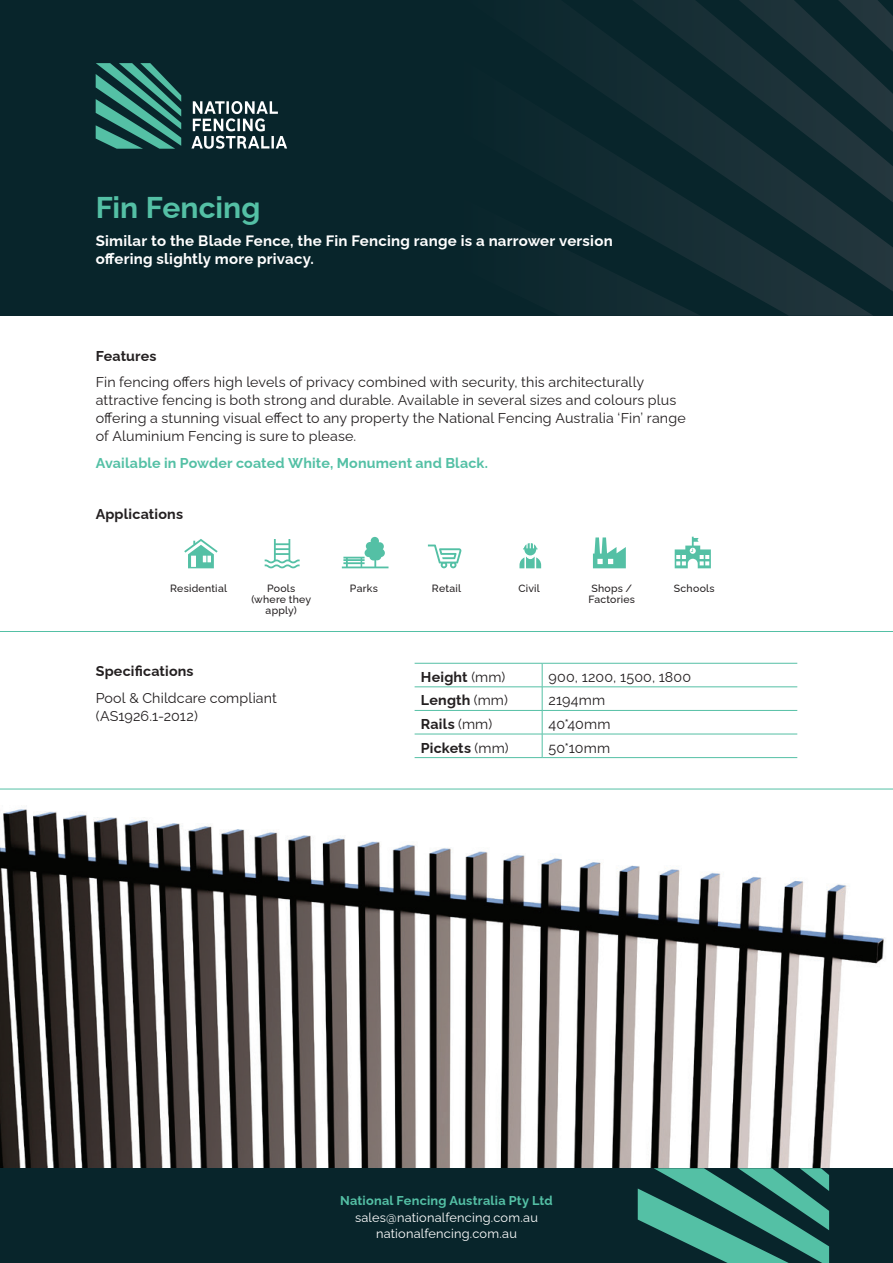
<style>
.page{position:relative;width:893px;height:1263px;background:#fff}
.page>*{position:absolute;margin:0;border:0;box-sizing:border-box;transform-origin:0 0}
.t1{font:700 30px "Raleway";color:#54c0a5}
.t2{font:700 15px/18px "Raleway";letter-spacing:.015em;color:#fff}
.t3{font:14.25px/18px "Raleway";letter-spacing:.01em;color:#231f20}
.t4{font:700 14.25px "Raleway";letter-spacing:.015em;color:#231f20}
.t5{font:700 14.25px "Raleway";letter-spacing:.01em;color:#54c0a5}
.t6{font:12.75px/16.5px "Raleway";letter-spacing:.015em;color:#fff;text-align:center}
.t7{font:700 12.75px "Raleway";letter-spacing:.015em;color:#54c0a5}
.t8{font:500 10.5px/11.2px "Raleway";letter-spacing:.02em;color:#231f20;text-align:center}
.s1{font-weight:400}
</style>
<div class="page">
<img style="left:0;top:809px;width:886px;height:359px">
<div style="left:0;top:0;width:893px;height:316px;background:#08252b"></div>
<svg style="left:617px;top:0;width:276px;height:316px"></svg>
<svg style="left:96px;top:63px;width:85px;height:86px"></svg>
<svg style="left:191px;top:101px;width:96px;height:48px"></svg>
<div style="left:0;top:1168px;width:893px;height:95px;background:#08252b"></div>
<svg style="left:638px;top:1168px;width:191px;height:95px"></svg>
<svg style="left:184px;top:537px;width:527px;height:31px"></svg>
<hr style="left:0;top:631px;width:893px;height:1px;background:#54c0a5">
<hr style="left:0;top:789px;width:893px;height:1px;background:#54c0a5">
<hr style="left:415px;top:663px;width:127px;height:1px;background:#54c0a5">
<hr style="left:542px;top:663px;width:255px;height:1px;background:#54c0a5">
<hr style="left:415px;top:687px;width:127px;height:1px;background:#54c0a5">
<hr style="left:542px;top:687px;width:255px;height:1px;background:#54c0a5">
<hr style="left:415px;top:710px;width:127px;height:1px;background:#54c0a5">
<hr style="left:542px;top:710px;width:255px;height:1px;background:#54c0a5">
<hr style="left:415px;top:734px;width:127px;height:1px;background:#54c0a5">
<hr style="left:542px;top:734px;width:255px;height:1px;background:#54c0a5">
<svg style="left:542px;top:663px;width:1px;height:94px"></svg>
<hr style="left:415px;top:757px;width:127px;height:1px;background:#54c0a5">
<hr style="left:542px;top:757px;width:255px;height:1px;background:#54c0a5">
<h1 class="t1" style="left:96px;top:183px;width:166px">Fin Fencing</h1>
<p class="t2" style="left:96px;top:230px;width:519px">Similar to the Blade Fence, the Fin Fencing range is a narrower version offering slightly more privacy.</p>
<p class="t4" style="left:96px;top:344px;width:62px">Features</p>
<p class="t3" style="left:96px;top:372px;width:592px">Fin fencing offers high levels of privacy combined with security, this architecturally attractive fencing is both strong and durable. Available in several sizes and colours plus offering a stunning visual effect to any property the National Fencing Australia ‘Fin’ range of Aluminium Fencing is sure to please.</p>
<p class="t5" style="left:96px;top:451px;width:394px">Available in Powder coated White, Monument and Black.</p>
<p class="t4" style="left:96px;top:503px;width:89px">Applications</p>
<p class="t8" style="left:170px;top:581px;width:58px">Residential</p>
<p class="t8" style="left:251px;top:581px;width:61px">Pools (where they apply)</p>
<p class="t8" style="left:350px;top:581px;width:29px">Parks</p>
<p class="t8" style="left:432px;top:581px;width:31px">Retail</p>
<p class="t8" style="left:518px;top:581px;width:23px">Civil</p>
<p class="t8" style="left:588px;top:581px;width:48px;text-align:left">Shops /<br>Factories</p>
<p class="t8" style="left:674px;top:581px;width:42px">Schools</p>
<p class="t4" style="left:96px;top:660px;width:99px">Specifications</p>
<p class="t3" style="left:96px;top:687px;width:183px">Pool &amp; Childcare compliant (AS1926.1-2012)</p>
<p class="t4" style="left:421px;top:665px;width:86px">Height <span class="s1">(mm)</span></p>
<p class="t3" style="left:549px;top:666px;width:144px">900, 1200, 1500, 1800</p>
<p class="t4" style="left:421px;top:689px;width:88px">Length <span class="s1">(mm)</span></p>
<p class="t3" style="left:549px;top:690px;width:58px">2194mm</p>
<p class="t4" style="left:421px;top:712px;width:73px">Rails <span class="s1">(mm)</span></p>
<p class="t3" style="left:548px;top:713px;width:63px">40*40mm</p>
<p class="t4" style="left:421px;top:736px;width:89px">Pickets <span class="s1">(mm)</span></p>
<p class="t3" style="left:548px;top:737px;width:63px">50*10mm</p>
<p class="t7" style="left:340px;top:1190px;width:214px">National Fencing Australia Pty Ltd</p>
<p class="t6" style="left:355px;top:1207px;width:184px">sales@nationalfencing.com.au nationalfencing.com.au</p>
</div>
